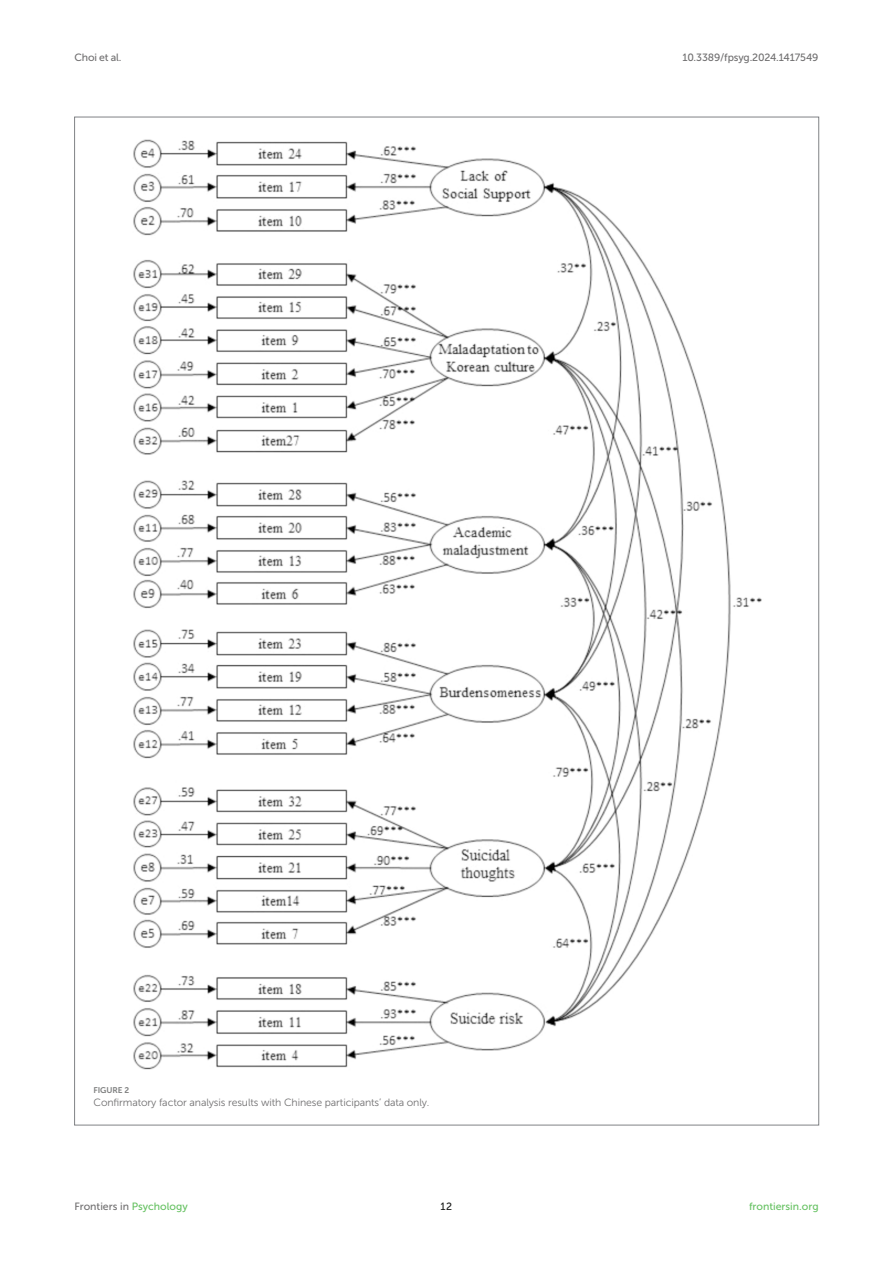
<style>
.page{position:relative;width:893px;height:1263px;background:#fff}
.page>*{position:absolute;margin:0;border:0;box-sizing:border-box;transform-origin:0 0}
.FIG_LEG{font:10.5px "Museo Sans 300";letter-spacing:-.01em;color:#706f70}
.t1{font:10.5px "Museo Sans 500";letter-spacing:-.015em;color:#706f70}
.t2{font:10.5px "Museo Sans 500";color:#65c161}
.t3{font:10.5px "Museo Sans 500";color:#1b1c1b}
.FIG_HD{font:8.25px "Museo Sans 700";letter-spacing:-.01em;color:#7e7f7f}
.s1{color:#65c161}
</style>
<div class="page">
<img style="left:133px;top:139px;width:629px;height:931px">
<p class="t1" style="left:74px;top:51px;width:49px">Choi et al.</p>
<p class="t1" style="left:682px;top:51px;width:138px">10.3389/fpsyg.2024.1417549</p>
<p class="FIG_HD" style="left:94px;top:1085px;width:37px">FIGURE 2</p>
<p class="FIG_LEG" style="left:94px;top:1097px;width:337px">Confirmatory factor analysis results with Chinese participants’ data only.</p>
<p class="t1" style="left:74px;top:1200px;width:115px">Frontiers in <span class="s1">Psychology</span></p>
<p class="t3" style="left:441px;top:1200px;width:13px">12</p>
<p class="t2" style="left:749px;top:1200px;width:71px">frontiersin.org</p>
</div>
